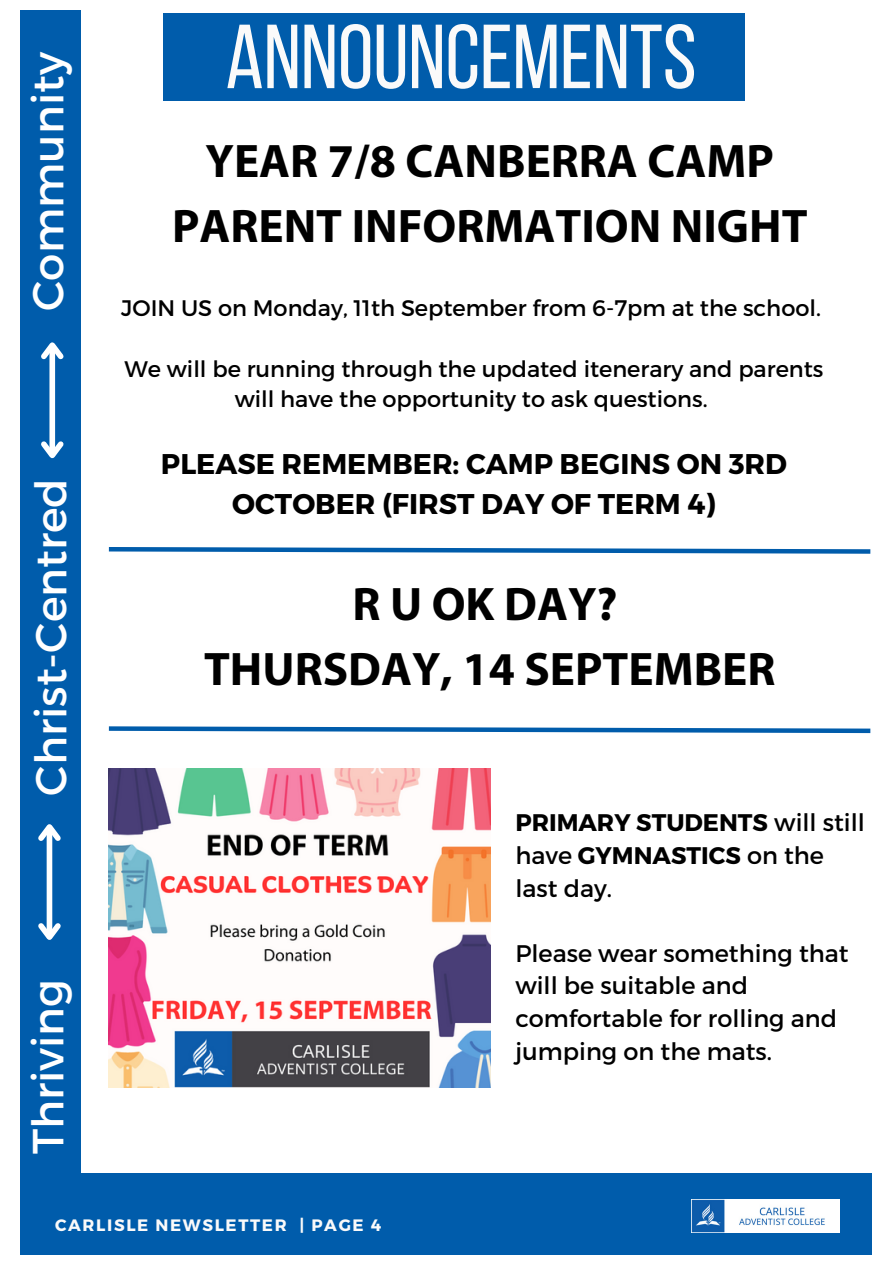
<style>
.page{position:relative;width:893px;height:1264px;background:#fff}
.page>*{position:absolute;margin:0;border:0;box-sizing:border-box;transform-origin:0 0}
.t1{font:90.6px "Bebas Neue";color:#fafafa}
.t2{font:700 47.25px "Myriad Pro";color:#000}
.t3{font:43.5px "Montserrat";color:#fff}
.t4{font:700 28.5px/39.3px "Montserrat";color:#000;text-align:center}
.t5{font:24px/32.5px "Montserrat";color:#000}
.t6{font:22.5px/30.3px "Montserrat";color:#000;text-align:center}
.t7{font:700 16.5px "Montserrat";letter-spacing:.1em;color:#fafafa}
.s1{font-weight:700}
</style>
<div class="page">
<div style="left:21px;top:1173px;width:851px;height:80px;background:#005cab"></div>
<img style="left:691px;top:1199px;width:148px;height:33px">
<div style="left:21px;top:10px;width:60px;height:1163px;background:#005cab"></div>
<div style="left:49px;top:345px;width:6px;height:110px;background:#fff"></div>
<svg style="left:41px;top:436px;width:23px;height:23px"></svg>
<svg style="left:41px;top:342px;width:23px;height:22px"></svg>
<div style="left:47px;top:827px;width:5px;height:110px;background:#fff"></div>
<svg style="left:38px;top:918px;width:23px;height:22px"></svg>
<svg style="left:38px;top:824px;width:23px;height:22px"></svg>
<div style="left:163px;top:13px;width:581px;height:87px;background:#005cab"></div>
<svg style="left:108px;top:547px;width:763px;height:7px"></svg>
<svg style="left:108px;top:726px;width:763px;height:8px"></svg>
<img style="left:109px;top:768px;width:381px;height:319px">
<p class="t3" style="left:20px;top:311px;width:260px;rotate:-90deg">Community</p>
<p class="t3" style="left:23px;top:795px;width:319px;rotate:-90deg">Christ-Centred</p>
<p class="t3" style="left:20px;top:1154px;width:177px;rotate:-90deg">Thriving</p>
<p class="t1" style="left:225px;top:20px;width:472px">ANNOUNCEMENTS</p>
<p class="t2" style="left:205px;top:142px;width:570px">YEAR 7/8 CANBERRA CAMP</p>
<p class="t2" style="left:172px;top:207px;width:637px">PARENT INFORMATION NIGHT</p>
<p class="t6" style="left:121px;top:291px;width:701px">JOIN US on Monday, 11th September from 6-7pm at the school.</p>
<p class="t6" style="left:125px;top:352px;width:700px">We will be running through the updated itenerary and parents will have the opportunity to ask questions.</p>
<p class="t4" style="left:161px;top:443px;width:627px">PLEASE REMEMBER: CAMP BEGINS ON 3RD<br>OCTOBER (FIRST DAY OF TERM 4)</p>
<p class="t2" style="left:352px;top:584px;width:266px">R U OK DAY?</p>
<p class="t2" style="left:204px;top:650px;width:573px">THURSDAY, 14 SEPTEMBER</p>
<p class="t5" style="left:515px;top:805px;width:351px"><span class="s1">PRIMARY STUDENTS</span> will still have <span class="s1">GYMNASTICS</span> on the last day.</p>
<p class="t5" style="left:515px;top:935px;width:335px">Please wear something that will be suitable and comfortable for rolling and jumping on the mats.</p>
<p class="t7" style="left:55px;top:1214px;width:327px">CARLISLE NEWSLETTER | PAGE 4</p>
</div>
